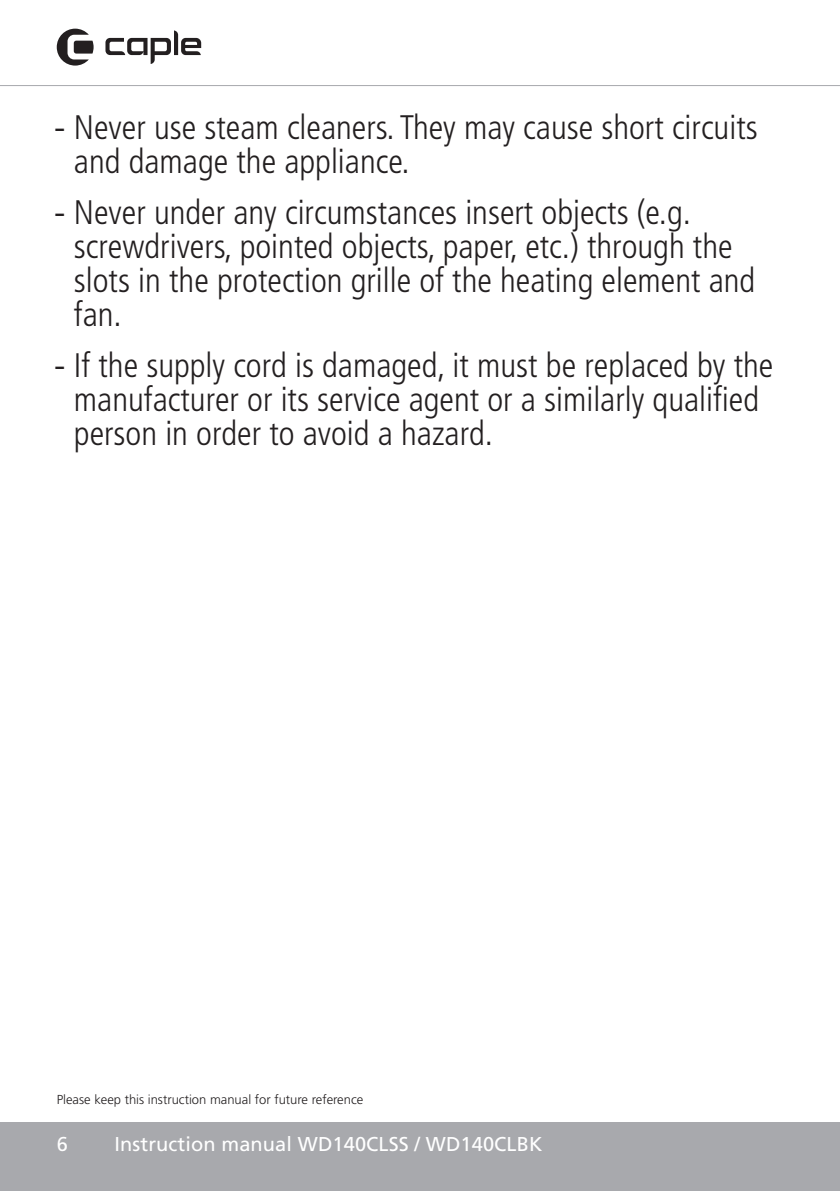
<style>
.page{position:relative;width:840px;height:1191px;background:#fff}
.page>*{position:absolute;margin:0;border:0;box-sizing:border-box;transform-origin:0 0}
.t1{font:300 condensed 34px/34px "Frutiger";color:#231f20}
.t2{font:20px "Frutiger";letter-spacing:.005em;color:#fff}
.t3{font:300 13px "Frutiger";color:#231f20}
.s1{font-stretch:normal}
</style>
<div class="page">
<div style="left:0;top:1123px;width:839px;height:68px;background:#a8a9ad"></div>
<hr style="left:0;top:85px;width:839px;height:1px;background:#a8a9ad">
<svg style="left:57px;top:29px;width:36px;height:37px"></svg>
<svg style="left:105px;top:30px;width:96px;height:34px"></svg>
<p class="t1" style="left:74px;top:111px;width:685px;text-indent:-20px"><span class="s1">-</span> Never use steam cleaners. They may cause short circuits and damage the appliance.</p>
<p class="t1" style="left:74px;top:196px;width:682px;text-indent:-20px"><span class="s1">-</span> Never under any circumstances insert objects (e.g. screwdrivers, pointed objects, paper, etc.) through the slots in the protection grille of the heating element and fan.</p>
<p class="t1" style="left:74px;top:349px;width:700px;text-indent:-20px"><span class="s1">-</span> If the supply cord is damaged, it must be replaced by the manufacturer or its service agent or a similarly qualified person in order to avoid a hazard.</p>
<p class="t3" style="left:57px;top:1092px;width:308px">Please keep this instruction manual for future reference</p>
<p class="t2" style="left:57px;top:1132px;width:13px">6</p>
<p class="t2" style="left:115px;top:1132px;width:429px">Instruction manual WD140CLSS / WD140CLBK</p>
</div>
